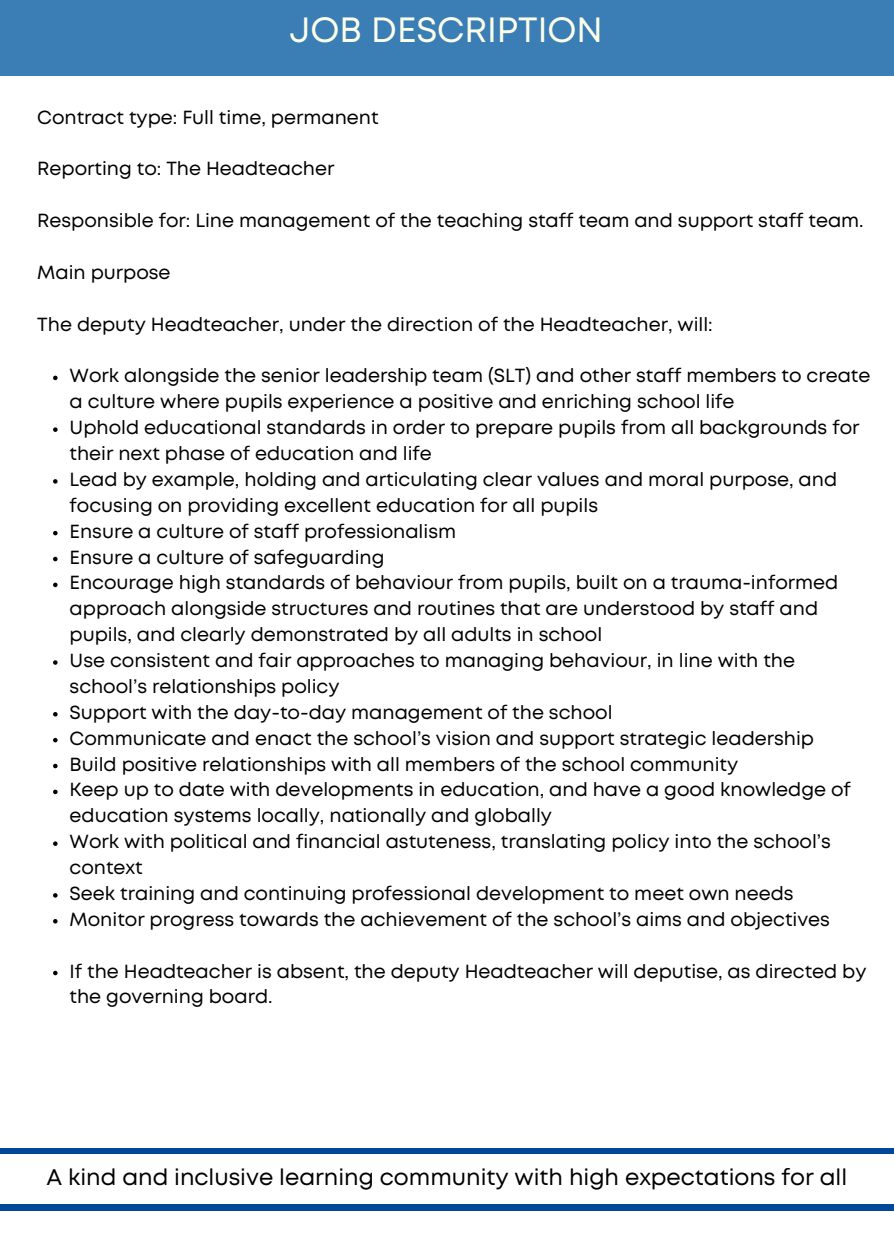
<style>
.page{position:relative;width:894px;height:1233px;background:#fff}
.page>*{position:absolute;margin:0;border:0;box-sizing:border-box;transform-origin:0 0}
.t1{font:35.1px "Mont";color:#fcffe7}
.t2{font:22.65px "Mont";color:#000}
.t3{font:19.05px/25.8px "Mont";color:#000}
</style>
<div class="page">
<div style="left:0;top:0;width:892px;height:75px;background:#3b7eb5"></div>
<div style="left:0;top:1148px;width:893px;height:6px;background:#034799"></div>
<div style="left:0;top:1205px;width:893px;height:5px;background:#034799"></div>
<svg style="left:53px;top:376px;width:5px;height:4px"></svg>
<svg style="left:53px;top:427px;width:5px;height:5px"></svg>
<svg style="left:53px;top:479px;width:5px;height:5px"></svg>
<svg style="left:53px;top:531px;width:5px;height:4px"></svg>
<svg style="left:53px;top:557px;width:5px;height:4px"></svg>
<svg style="left:53px;top:583px;width:5px;height:4px"></svg>
<svg style="left:53px;top:660px;width:5px;height:5px"></svg>
<svg style="left:53px;top:712px;width:5px;height:5px"></svg>
<svg style="left:53px;top:738px;width:5px;height:4px"></svg>
<svg style="left:53px;top:764px;width:5px;height:4px"></svg>
<svg style="left:53px;top:790px;width:5px;height:4px"></svg>
<svg style="left:53px;top:841px;width:5px;height:5px"></svg>
<svg style="left:53px;top:893px;width:5px;height:5px"></svg>
<svg style="left:53px;top:919px;width:5px;height:5px"></svg>
<svg style="left:53px;top:971px;width:5px;height:4px"></svg>
<p class="t1" style="left:289px;top:16px;width:315px">JOB DESCRIPTION</p>
<h1 class="t3" style="left:37px;top:106px;width:343px">Contract type: Full time, permanent</h1>
<p class="t3" style="left:37px;top:157px;width:298px">Reporting to: The Headteacher</p>
<p class="t3" style="left:37px;top:209px;width:827px">Responsible for: Line management of the teaching staff team and support staff team.</p>
<p class="t3" style="left:37px;top:261px;width:135px">Main purpose</p>
<p class="t3" style="left:37px;top:313px;width:676px">The deputy Headteacher, under the direction of the Headteacher, will:</p>
<p class="t3" style="left:70px;top:364px;width:802px">Work alongside the senior leadership team (SLT) and other staff members to create a culture where pupils experience a positive and enriching school life</p>
<p class="t3" style="left:70px;top:416px;width:791px">Uphold educational standards in order to prepare pupils from all backgrounds for their next phase of education and life</p>
<p class="t3" style="left:70px;top:468px;width:769px">Lead by example, holding and articulating clear values and moral purpose, and focusing on providing excellent education for all pupils</p>
<p class="t3" style="left:70px;top:520px;width:388px">Ensure a culture of staff professionalism</p>
<p class="t3" style="left:70px;top:545px;width:316px">Ensure a culture of safeguarding</p>
<p class="t3" style="left:70px;top:571px;width:770px">Encourage high standards of behaviour from pupils, built on a trauma-informed approach alongside structures and routines that are understood by staff and pupils, and clearly demonstrated by all adults in school</p>
<p class="t3" style="left:70px;top:649px;width:726px">Use consistent and fair approaches to managing behaviour, in line with the school’s relationships policy</p>
<p class="t3" style="left:70px;top:701px;width:544px">Support with the day-to-day management of the school</p>
<p class="t3" style="left:70px;top:727px;width:745px">Communicate and enact the school’s vision and support strategic leadership</p>
<p class="t3" style="left:70px;top:752px;width:670px">Build positive relationships with all members of the school community</p>
<p class="t3" style="left:70px;top:778px;width:782px">Keep up to date with developments in education, and have a good knowledge of education systems locally, nationally and globally</p>
<p class="t3" style="left:70px;top:830px;width:762px">Work with political and financial astuteness, translating policy into the school’s context</p>
<p class="t3" style="left:70px;top:882px;width:725px">Seek training and continuing professional development to meet own needs</p>
<p class="t3" style="left:70px;top:908px;width:761px">Monitor progress towards the achievement of the school’s aims and objectives</p>
<p class="t3" style="left:70px;top:959px;width:798px">If the Headteacher is absent, the deputy Headteacher will deputise, as directed by the governing board.</p>
<p class="t2" style="left:46px;top:1168px;width:802px">A kind and inclusive learning community with high expectations for all</p>
</div>
